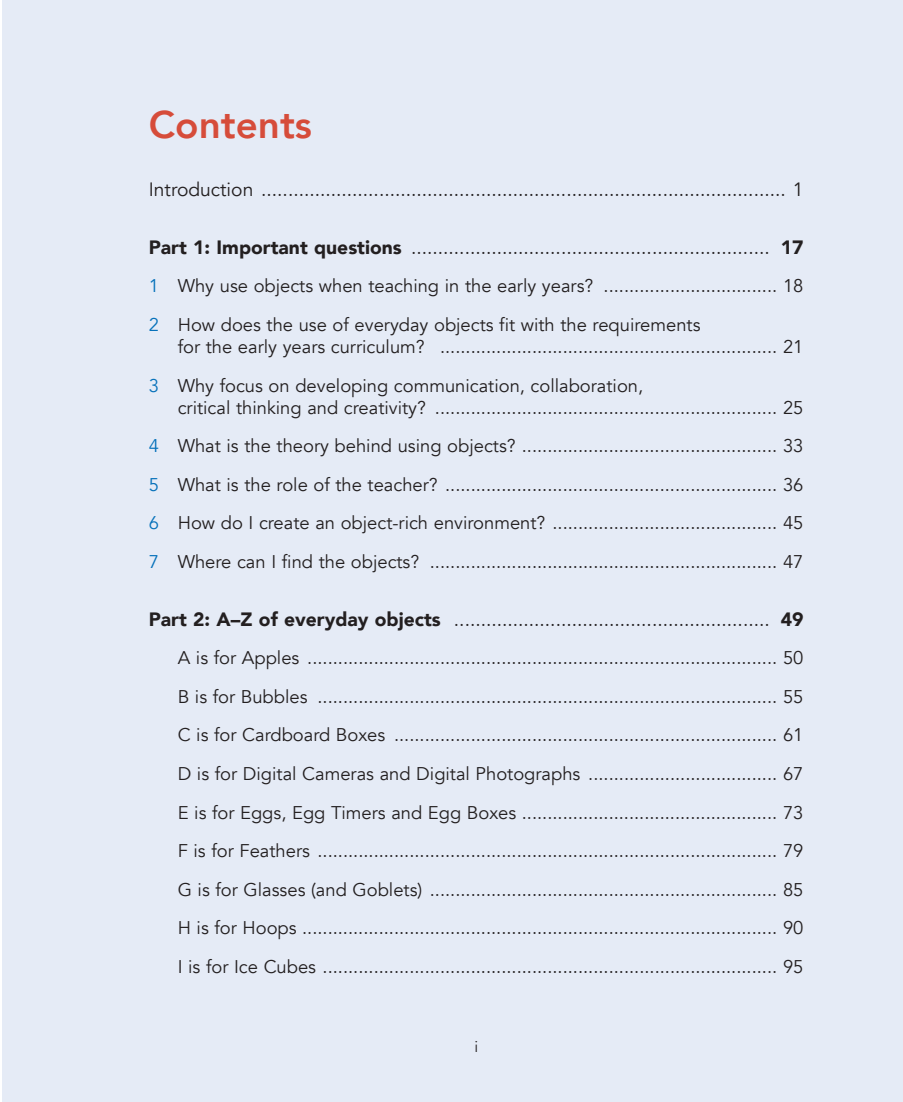
<style>
.page{position:relative;width:903px;height:1102px;background:#fff}
.page>*{position:absolute;margin:0;border:0;box-sizing:border-box;transform-origin:0 0}
.t1{font:800 38.5px "Avenir";color:#d64c3a}
.t2{font:19.25px "Avenir";color:#231f20}
.t3{font:18.38px/38.5px "Avenir";color:#231f20}
.t4{font:15.75px "Avenir";color:#231f20}
.s1{font-weight:900}
.s2{color:#0671ba}
</style>
<div class="page">
<div style="left:2px;top:0;width:901px;height:1101px;background:#e5ebf6"></div>
<h1 class="t1" style="left:149px;top:94px;width:165px">Contents</h1>
<p class="t2" style="left:149px;top:178px;width:656px">Introduction .................................................................................................. 1</p>
<p class="t2" style="left:149px;top:235px;width:656px"><span class="s1">Part 1: Important questions</span> ................................................................... <span class="s1">17</span></p>
<p class="t3" style="left:149px;top:267px;width:656px"><span class="s2">1</span> Why use objects when teaching in the early years? .................................. 18<br><span class="s2">2</span> How does the use of everyday objects fit with the requirements</p>
<p class="t3" style="left:149px;top:328px;width:656px;text-indent:29px">for the early years curriculum? .................................................................. 21<br><span class="s2">3</span> Why focus on developing communication, collaboration,</p>
<p class="t3" style="left:149px;top:388px;width:656px;text-align:justify;text-indent:29px">critical thinking and creativity? ................................................................... 25<br><span class="s2">4</span> What is the theory behind using objects? .................................................. 33<br><span class="s2">5</span> What is the role of the teacher? ................................................................. 36<br><span class="s2">6</span> How do I create an object-rich environment? ............................................ 45<br><span class="s2">7</span> Where can I find the objects? .................................................................... 47</p>
<p class="t2" style="left:149px;top:607px;width:656px"><span class="s1">Part 2: A–Z of everyday objects</span> ........................................................... <span class="s1">49</span></p>
<p class="t3" style="left:178px;top:638px;width:627px;text-align:justify">A is for Apples ............................................................................................ 50<br>B is for Bubbles .......................................................................................... 55<br>C is for Cardboard Boxes ........................................................................... 61<br>D is for Digital Cameras and Digital Photographs ..................................... 67<br>E is for Eggs, Egg Timers and Egg Boxes .................................................. 73<br>F is for Feathers .......................................................................................... 79<br>G is for Glasses (and Goblets) .................................................................... 85<br>H is for Hoops ............................................................................................. 90<br>I is for Ice Cubes ......................................................................................... 95</p>
<p class="t4" style="left:474px;top:1037px;width:5px">i</p>
</div>
